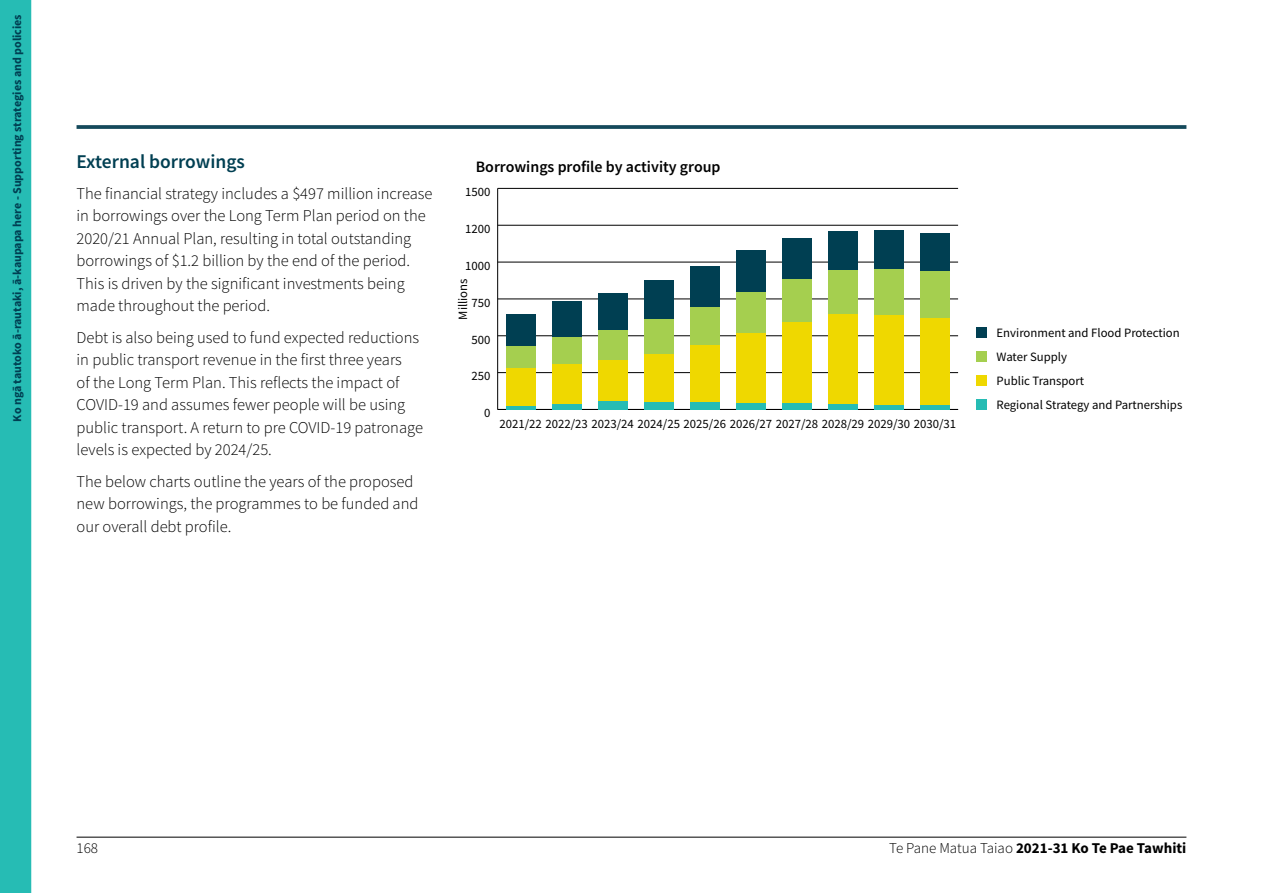
<style>
.page{position:relative;width:1263px;height:893px;background:#fff}
.page>*{position:absolute;margin:0;border:0;box-sizing:border-box;transform-origin:0 0}
.t1{font:600 19.5px "Source Sans Pro";color:#003f52}
.t2{font:300 16.5px/22.5px "Source Sans Pro";color:#000}
.t3{font:600 15.9px "Source Sans Pro";color:#000}
.t4{font:700 15px "Source Sans Pro";color:#000}
.t5{font:300 15px "Source Sans Pro";color:#000}
.t6{font:12.75px "Source Sans Pro";color:#000}
.t7{font:700 12px "Source Sans Pro";color:#003f52}
.s1{font-weight:300}
</style>
<div class="page">
<hr style="left:77px;top:837px;width:1109px;height:1px;background:#000">
<svg style="left:77px;top:125px;width:1109px;height:4px;background:#225364"></svg>
<div style="left:0;top:0;width:31px;height:893px;background:#26bcb4"></div>
<hr style="left:497px;top:188px;width:1px;height:221px;background:#000">
<hr style="left:498px;top:409px;width:460px;height:1px;background:#000">
<hr style="left:498px;top:372px;width:460px;height:1px;background:#000">
<hr style="left:498px;top:335px;width:460px;height:1px;background:#000">
<hr style="left:498px;top:299px;width:460px;height:1px;background:#000">
<hr style="left:498px;top:262px;width:460px;height:1px;background:#000">
<hr style="left:498px;top:225px;width:460px;height:1px;background:#000">
<hr style="left:498px;top:188px;width:460px;height:1px;background:#000">
<div style="left:506px;top:315px;width:29px;height:6px;background:#003f52"></div>
<div style="left:552px;top:301px;width:29px;height:7px;background:#003f52"></div>
<div style="left:598px;top:294px;width:29px;height:6px;background:#003f52"></div>
<div style="left:644px;top:280px;width:29px;height:6px;background:#003f52"></div>
<div style="left:690px;top:266px;width:30px;height:6px;background:#003f52"></div>
<div style="left:736px;top:250px;width:30px;height:6px;background:#003f52"></div>
<div style="left:782px;top:238px;width:30px;height:5px;background:#003f52"></div>
<div style="left:828px;top:231px;width:30px;height:5px;background:#003f52"></div>
<hr style="left:874px;top:231px;width:30px;height:4px;background:#003f52">
<hr style="left:920px;top:233px;width:30px;height:4px;background:#003f52">
<div style="left:506px;top:321px;width:29px;height:25px;background:#003f52"></div>
<div style="left:552px;top:308px;width:29px;height:29px;background:#003f52"></div>
<div style="left:598px;top:300px;width:29px;height:30px;background:#003f52"></div>
<div style="left:644px;top:286px;width:29px;height:33px;background:#003f52"></div>
<div style="left:690px;top:272px;width:30px;height:35px;background:#003f52"></div>
<div style="left:736px;top:256px;width:30px;height:36px;background:#003f52"></div>
<div style="left:782px;top:243px;width:30px;height:36px;background:#003f52"></div>
<div style="left:828px;top:236px;width:30px;height:34px;background:#003f52"></div>
<div style="left:874px;top:235px;width:30px;height:35px;background:#003f52"></div>
<div style="left:920px;top:237px;width:30px;height:34px;background:#003f52"></div>
<div style="left:506px;top:346px;width:29px;height:22px;background:#a5cf4f"></div>
<div style="left:552px;top:337px;width:29px;height:27px;background:#a5cf4f"></div>
<div style="left:598px;top:330px;width:29px;height:30px;background:#a5cf4f"></div>
<div style="left:644px;top:319px;width:29px;height:35px;background:#a5cf4f"></div>
<div style="left:690px;top:307px;width:30px;height:38px;background:#a5cf4f"></div>
<div style="left:736px;top:292px;width:30px;height:41px;background:#a5cf4f"></div>
<div style="left:782px;top:279px;width:30px;height:43px;background:#a5cf4f"></div>
<div style="left:828px;top:270px;width:30px;height:44px;background:#a5cf4f"></div>
<div style="left:874px;top:270px;width:30px;height:45px;background:#a5cf4f"></div>
<div style="left:920px;top:271px;width:30px;height:47px;background:#a5cf4f"></div>
<div style="left:506px;top:368px;width:29px;height:38px;background:#efd800"></div>
<div style="left:552px;top:364px;width:29px;height:40px;background:#efd800"></div>
<div style="left:598px;top:360px;width:29px;height:41px;background:#efd800"></div>
<div style="left:644px;top:354px;width:29px;height:48px;background:#efd800"></div>
<div style="left:690px;top:345px;width:30px;height:57px;background:#efd800"></div>
<div style="left:736px;top:333px;width:30px;height:70px;background:#efd800"></div>
<div style="left:782px;top:322px;width:30px;height:81px;background:#efd800"></div>
<div style="left:828px;top:314px;width:30px;height:90px;background:#efd800"></div>
<div style="left:874px;top:315px;width:30px;height:90px;background:#efd800"></div>
<div style="left:920px;top:318px;width:30px;height:87px;background:#efd800"></div>
<hr style="left:506px;top:406px;width:29px;height:3px;background:#26bcb4">
<div style="left:552px;top:404px;width:29px;height:5px;background:#26bcb4"></div>
<div style="left:598px;top:401px;width:29px;height:8px;background:#26bcb4"></div>
<div style="left:644px;top:402px;width:29px;height:7px;background:#26bcb4"></div>
<div style="left:690px;top:402px;width:30px;height:7px;background:#26bcb4"></div>
<div style="left:736px;top:403px;width:30px;height:6px;background:#26bcb4"></div>
<div style="left:782px;top:403px;width:30px;height:6px;background:#26bcb4"></div>
<div style="left:828px;top:404px;width:30px;height:5px;background:#26bcb4"></div>
<hr style="left:874px;top:405px;width:30px;height:4px;background:#26bcb4">
<hr style="left:920px;top:405px;width:30px;height:4px;background:#26bcb4">
<div style="left:976px;top:399px;width:10px;height:11px;background:#26bcb4"></div>
<div style="left:976px;top:375px;width:10px;height:11px;background:#efd800"></div>
<div style="left:976px;top:351px;width:10px;height:11px;background:#a5cf4f"></div>
<div style="left:976px;top:327px;width:10px;height:11px;background:#003f52"></div>
<p class="t7" style="left:9px;top:422px;width:409px;rotate:-90deg">Ko ngā tautoko ā-rautaki, ā-kaupapa here - Supporting strategies and policies</p>
<p class="t1" style="left:77px;top:148px;width:170px">External borrowings</p>
<p class="t2" style="left:77px;top:182px;width:357px">The financial strategy includes a $497 million increase in borrowings over the Long Term Plan period on the 2020/21 Annual Plan, resulting in total outstanding borrowings of $1.2 billion by the end of the period.<br>This is driven by the significant investments being made throughout the period.</p>
<p class="t2" style="left:77px;top:326px;width:348px">Debt is also being used to fund expected reductions in public transport revenue in the first three years<br>of the Long Term Plan. This reflects the impact of COVID-19 and assumes fewer people will be using public transport. A return to pre COVID-19 patronage levels is expected by 2024/25.</p>
<p class="t2" style="left:77px;top:470px;width:343px">The below charts outline the years of the proposed new borrowings, the programmes to be funded and our overall debt profile.</p>
<p class="t3" style="left:476px;top:156px;width:246px">Borrowings profile by activity group</p>
<p class="t6" style="left:465px;top:184px;width:27px">1500</p>
<p class="t6" style="left:465px;top:221px;width:27px">1200</p>
<p class="t6" style="left:465px;top:257px;width:27px">1000</p>
<p class="t6" style="left:455px;top:320px;width:43px;rotate:-90deg">Millions</p>
<p class="t6" style="left:471px;top:294px;width:20px">750</p>
<p class="t6" style="left:471px;top:331px;width:20px">500</p>
<p class="t6" style="left:471px;top:368px;width:20px">250</p>
<p class="t6" style="left:484px;top:405px;width:8px">0</p>
<p class="t6" style="left:499px;top:416px;width:458px">2021/22 2022/23 2023/24 2024/25 2025/26 2026/27 2027/28 2028/29 2029/30 2030/31</p>
<p class="t6" style="left:996px;top:325px;width:185px">Environment and Flood Protection</p>
<p class="t6" style="left:996px;top:349px;width:72px">Water Supply</p>
<p class="t6" style="left:996px;top:373px;width:89px">Public Transport</p>
<p class="t6" style="left:996px;top:397px;width:187px">Regional Strategy and Partnerships</p>
<p class="t5" style="left:77px;top:839px;width:23px">168</p>
<p class="t4" style="left:889px;top:838px;width:299px"><span class="s1">Te Pane Matua Taiao</span> 2021-31 Ko Te Pae Tawhiti</p>
</div>
